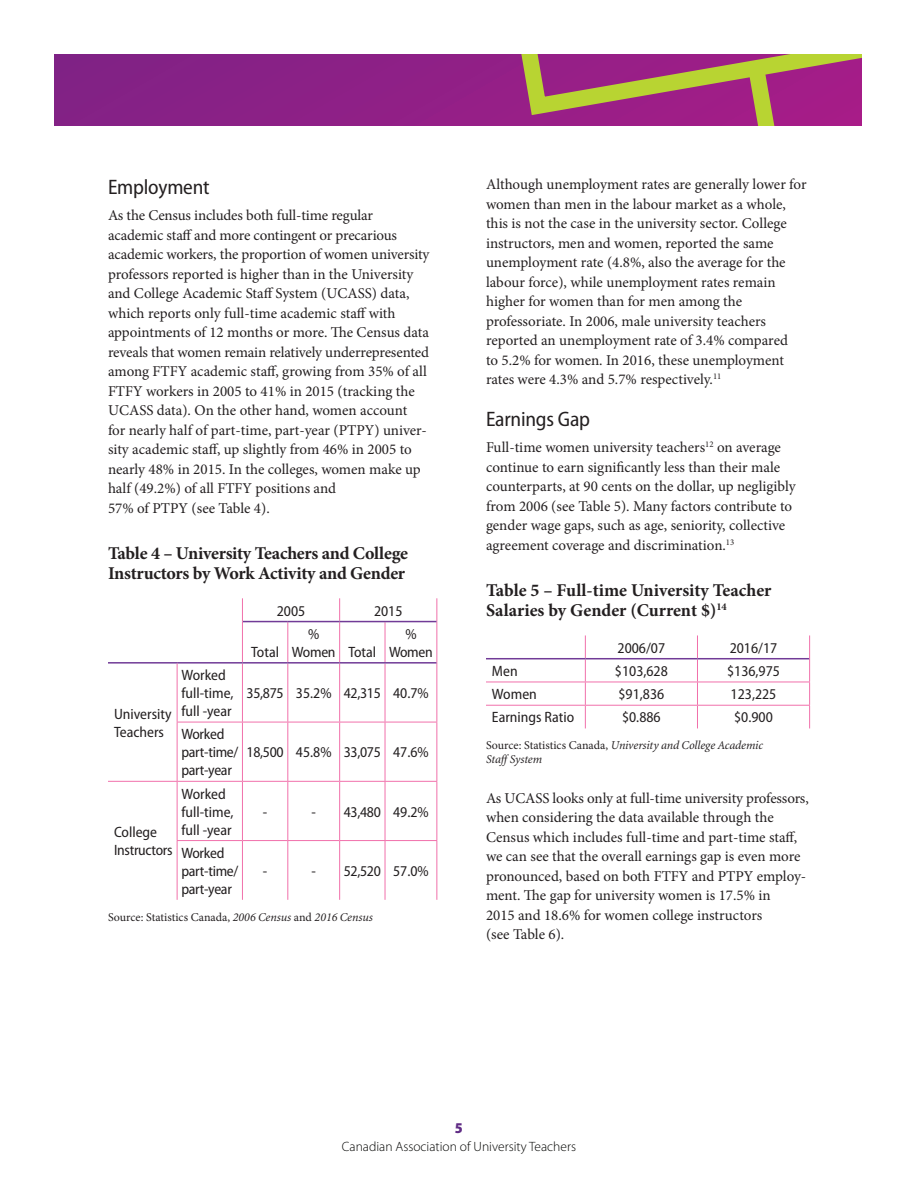
<style>
.page{position:relative;width:918px;height:1188px;background:#fff}
.page>*{position:absolute;margin:0;border:0;box-sizing:border-box;transform-origin:0 0}
.t1{font:semi-condensed 21px "Myriad Pro";letter-spacing:-.01em;color:#231f20}
.t2{font:700 18px/19.5px "Minion Pro";letter-spacing:-.01em;color:#231f20}
.t3{font:15px/19.5px "Minion Pro";letter-spacing:-.005em;color:#231f20}
.t4{font:semi-condensed 15px/18px "Myriad Pro";color:#231f20}
.t5{font:semi-condensed 15px/18px "Myriad Pro";letter-spacing:-.02em;color:#231f20}
.t6{font:900 semi-condensed 15px "Myriad Pro";color:#602c85}
.t7{font:300 13.5px "Myriad Pro";color:#040503}
.t8{font:12px/13.5px "Minion MM It 367 585 8";letter-spacing:-.015em;color:#231f20}
.t9{font:12px "Minion Pro";color:#231f20}
.s1{font-family:"Minion MM It 367 585 8"}
.s2{font-family:"Minion Pro"}
</style>
<div class="page">
<div style="left:54px;top:54px;width:808px;height:71px;background:#8a2186"></div>
<svg style="left:489px;top:54px;width:373px;height:71px"></svg>
<svg style="left:242px;top:598px;width:1px;height:24px"></svg>
<svg style="left:339px;top:598px;width:1px;height:23px"></svg>
<svg style="left:436px;top:598px;width:1px;height:24px"></svg>
<hr style="left:242px;top:622px;width:1px;height:40px;background:#f171ab">
<hr style="left:287px;top:622px;width:1px;height:40px;background:#f171ab">
<hr style="left:339px;top:622px;width:1px;height:40px;background:#f171ab">
<hr style="left:385px;top:622px;width:1px;height:40px;background:#f171ab">
<hr style="left:436px;top:622px;width:1px;height:41px;background:#f171ab">
<hr style="left:242px;top:664px;width:1px;height:58px;background:#f171ab">
<hr style="left:287px;top:664px;width:1px;height:58px;background:#f171ab">
<hr style="left:339px;top:664px;width:1px;height:58px;background:#f171ab">
<hr style="left:385px;top:664px;width:1px;height:58px;background:#f171ab">
<hr style="left:436px;top:663px;width:1px;height:59px;background:#f171ab">
<hr style="left:177px;top:722px;width:65px;height:1px;background:#f171ab">
<hr style="left:242px;top:722px;width:46px;height:1px;background:#f171ab">
<hr style="left:242px;top:722px;width:1px;height:59px;background:#f171ab">
<hr style="left:288px;top:722px;width:52px;height:1px;background:#f171ab">
<hr style="left:287px;top:722px;width:1px;height:59px;background:#f171ab">
<hr style="left:340px;top:722px;width:45px;height:1px;background:#f171ab">
<hr style="left:339px;top:722px;width:1px;height:59px;background:#f171ab">
<hr style="left:385px;top:722px;width:52px;height:1px;background:#f171ab">
<hr style="left:385px;top:722px;width:1px;height:59px;background:#f171ab">
<hr style="left:436px;top:722px;width:1px;height:59px;background:#f171ab">
<hr style="left:108px;top:781px;width:69px;height:1px;background:#f171ab">
<hr style="left:177px;top:781px;width:65px;height:1px;background:#f171ab">
<hr style="left:242px;top:781px;width:46px;height:1px;background:#f171ab">
<hr style="left:242px;top:782px;width:1px;height:58px;background:#f171ab">
<hr style="left:288px;top:781px;width:52px;height:1px;background:#f171ab">
<hr style="left:287px;top:782px;width:1px;height:58px;background:#f171ab">
<hr style="left:340px;top:781px;width:45px;height:1px;background:#f171ab">
<hr style="left:339px;top:782px;width:1px;height:58px;background:#f171ab">
<hr style="left:385px;top:781px;width:52px;height:1px;background:#f171ab">
<hr style="left:385px;top:782px;width:1px;height:58px;background:#f171ab">
<hr style="left:436px;top:782px;width:1px;height:58px;background:#f171ab">
<hr style="left:242px;top:841px;width:1px;height:59px;background:#f171ab">
<hr style="left:287px;top:841px;width:1px;height:59px;background:#f171ab">
<hr style="left:339px;top:841px;width:1px;height:59px;background:#f171ab">
<hr style="left:385px;top:841px;width:1px;height:59px;background:#f171ab">
<hr style="left:436px;top:841px;width:1px;height:59px;background:#f171ab">
<hr style="left:108px;top:662px;width:69px;height:2px;background:#713b97">
<hr style="left:177px;top:662px;width:65px;height:2px;background:#713b97">
<hr style="left:242px;top:662px;width:46px;height:2px;background:#713b97">
<hr style="left:288px;top:662px;width:52px;height:2px;background:#713b97">
<hr style="left:340px;top:662px;width:45px;height:2px;background:#713b97">
<hr style="left:385px;top:662px;width:51px;height:2px;background:#713b97">
<hr style="left:243px;top:621px;width:45px;height:1px;background:#713b97">
<hr style="left:288px;top:621px;width:52px;height:1px;background:#713b97">
<hr style="left:340px;top:621px;width:45px;height:1px;background:#713b97">
<hr style="left:385px;top:621px;width:51px;height:1px;background:#713b97">
<hr style="left:177px;top:664px;width:1px;height:58px;background:#f171ab">
<hr style="left:177px;top:722px;width:1px;height:59px;background:#f171ab">
<hr style="left:177px;top:782px;width:1px;height:58px;background:#f171ab">
<hr style="left:177px;top:841px;width:1px;height:59px;background:#f171ab">
<hr style="left:177px;top:840px;width:65px;height:1px;background:#f171ab">
<hr style="left:242px;top:840px;width:46px;height:1px;background:#f171ab">
<hr style="left:288px;top:840px;width:52px;height:1px;background:#f171ab">
<hr style="left:340px;top:840px;width:45px;height:1px;background:#f171ab">
<hr style="left:385px;top:840px;width:52px;height:1px;background:#f171ab">
<hr style="left:486px;top:682px;width:99px;height:1px;background:#f171ab">
<hr style="left:585px;top:682px;width:112px;height:1px;background:#f171ab">
<svg style="left:585px;top:635px;width:1px;height:93px"></svg>
<hr style="left:697px;top:682px;width:113px;height:1px;background:#f171ab">
<svg style="left:697px;top:635px;width:1px;height:93px"></svg>
<svg style="left:809px;top:635px;width:1px;height:93px"></svg>
<hr style="left:486px;top:658px;width:99px;height:1px;background:#713b97">
<hr style="left:585px;top:658px;width:112px;height:1px;background:#713b97">
<hr style="left:697px;top:658px;width:112px;height:1px;background:#713b97">
<hr style="left:486px;top:705px;width:99px;height:1px;background:#f171ab">
<hr style="left:585px;top:705px;width:112px;height:1px;background:#f171ab">
<hr style="left:697px;top:705px;width:113px;height:1px;background:#f171ab">
<h1 class="t1" style="left:108px;top:174px;width:103px">Employment</h1>
<p class="t3" style="left:108px;top:206px;width:323px">As the Census includes both full-time regular academic staff and more contingent or precarious academic workers, the proportion of women university professors reported is higher than in the University and College Academic Staff System (UCASS) data, which reports only full-time academic staff with appointments of 12 months or more. The Census data reveals that women remain relatively underrepresented among FTFY academic staff, growing from 35% of all FTFY workers in 2005 to 41% in 2015 (tracking the UCASS data). On the other hand, women account<br>for nearly half of part-time, part-year (PTPY) univer&shy;sity academic staff, up slightly from 46% in 2005 to nearly 48% in 2015. In the colleges, women make up half (49.2%) of all FTFY positions and<br>57% of PTPY (see Table 4).</p>
<p class="t2" style="left:108px;top:544px;width:302px">Table 4 – University Teachers and College<br>Instructors by Work Activity and Gender</p>
<p class="t4" style="left:277px;top:601px;width:30px">2005</p>
<p class="t4" style="left:374px;top:601px;width:30px">2015</p>
<p class="t4" style="left:251px;top:643px;width:29px">Total</p>
<p class="t5" style="left:292px;top:625px;width:86px;text-indent:16px">%<br>Women Total</p>
<p class="t4" style="left:389px;top:625px;width:45px;text-align:center">%<br>Women</p>
<p class="t4" style="left:114px;top:704px;width:59px">University<br>Teachers</p>
<p class="t4" style="left:181px;top:666px;width:54px">Worked full-time, full -year</p>
<p class="t5" style="left:181px;top:725px;width:58px">Worked part-time/ part-year</p>
<p class="t5" style="left:247px;top:684px;width:184px">35,875 35.2% 42,315 40.7%</p>
<p class="t5" style="left:247px;top:743px;width:184px">18,500 45.8% 33,075 47.6%</p>
<p class="t4" style="left:181px;top:784px;width:54px">Worked full-time, full -year</p>
<p class="t4" style="left:263px;top:802px;width:6px">-</p>
<p class="t4" style="left:312px;top:802px;width:119px">- 43,480 49.2%</p>
<p class="t4" style="left:114px;top:823px;width:60px">College<br>Instructors</p>
<p class="t5" style="left:181px;top:844px;width:58px">Worked part-time/ part-year</p>
<p class="t4" style="left:263px;top:862px;width:6px">-</p>
<p class="t4" style="left:312px;top:862px;width:119px">- 52,520 57.0%</p>
<p class="t9" style="left:108px;top:909px;width:266px">Source: Statistics Canada, <span class="s1">2006 Census</span> and <span class="s1">2016 Census</span></p>
<p class="t3" style="left:486px;top:175px;width:322px">Although unemployment rates are generally lower for women than men in the labour market as a whole, this is not the case in the university sector. College instructors, men and women, reported the same unemployment rate (4.8%, also the average for the labour force), while unemployment rates remain higher for women than for men among the professoriate. In 2006, male university teachers reported an unemployment rate of 3.4% compared<br>to 5.2% for women. In 2016, these unemployment rates were 4.3% and 5.7% respectively.<sup>11</sup></p>
<h1 class="t1" style="left:486px;top:406px;width:106px">Earnings Gap</h1>
<p class="t3" style="left:486px;top:438px;width:311px">Full-time women university teachers<sup>12</sup> on average continue to earn significantly less than their male counterparts, at 90 cents on the dollar, up negligibly from 2006 (see Table 5). Many factors contribute to gender wage gaps, such as age, seniority, collective agreement coverage and discrimination.<sup>13</sup></p>
<p class="t2" style="left:486px;top:581px;width:287px">Table 5 – Full-time University Teacher<br>Salaries by Gender (Current $)<sup>14</sup></p>
<p class="t4" style="left:618px;top:638px;width:49px">2006/07</p>
<p class="t4" style="left:730px;top:638px;width:49px">2016/17</p>
<p class="t4" style="left:492px;top:662px;width:27px">Men</p>
<p class="t4" style="left:615px;top:662px;width:54px">$103,628</p>
<p class="t4" style="left:727px;top:662px;width:54px">$136,975</p>
<p class="t4" style="left:492px;top:685px;width:46px">Women</p>
<p class="t4" style="left:619px;top:685px;width:47px">$91,836</p>
<p class="t4" style="left:731px;top:685px;width:47px">123,225</p>
<p class="t4" style="left:492px;top:708px;width:84px">Earnings Ratio</p>
<p class="t4" style="left:622px;top:708px;width:40px">$0.886</p>
<p class="t4" style="left:734px;top:708px;width:40px">$0.900</p>
<p class="t8" style="left:486px;top:739px;width:278px"><span class="s2">Source: Statistics Canada,</span> University and College Academic<br>Staff System</p>
<p class="t3" style="left:486px;top:788px;width:324px">As UCASS looks only at full-time university professors, when considering the data available through the Census which includes full-time and part-time staff, we can see that the overall earnings gap is even more pronounced, based on both FTFY and PTPY employ&shy;ment. The gap for university women is 17.5% in<br>2015 and 18.6% for women college instructors<br>(see Table 6).</p>
<p class="t6" style="left:455px;top:1118px;width:10px">5</p>
<p class="t7" style="left:342px;top:1138px;width:236px">Canadian Association of University Teachers</p>
</div>
